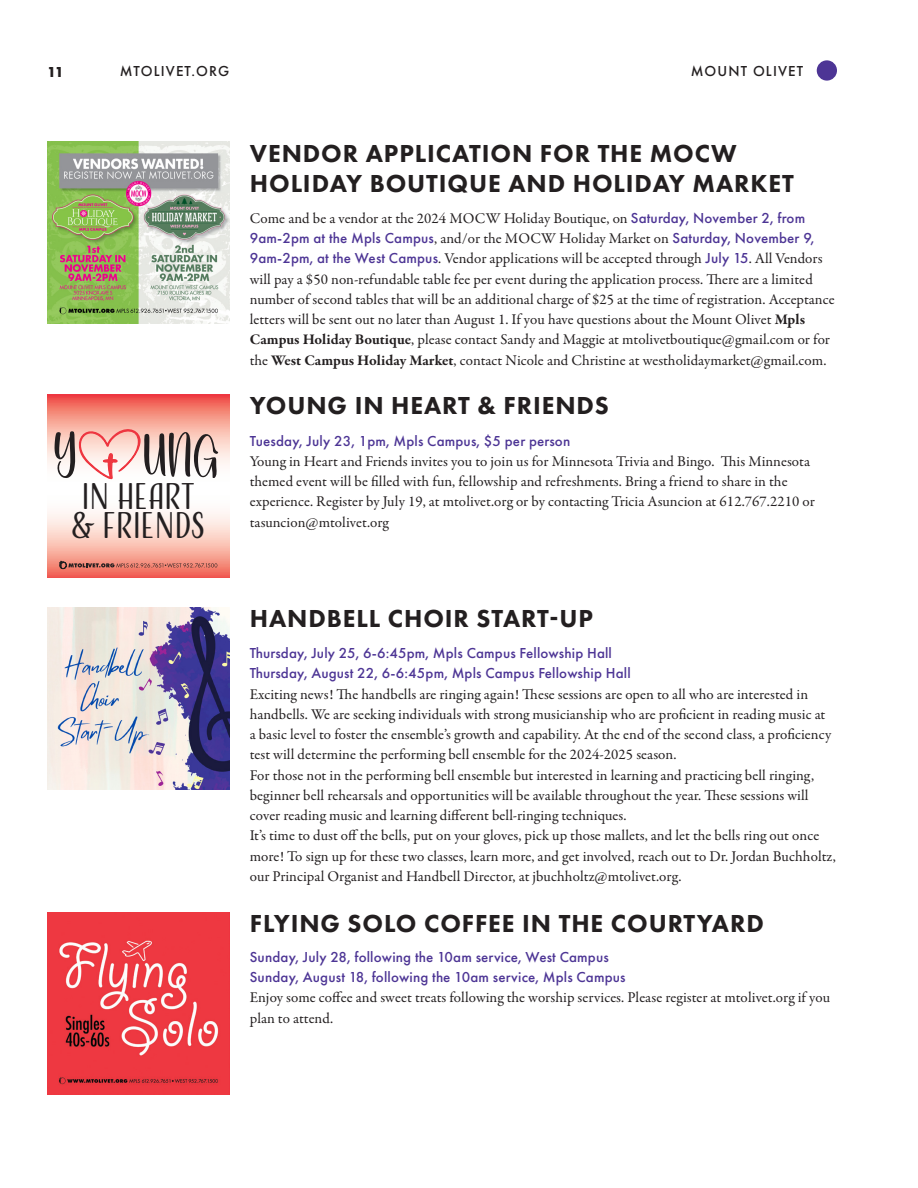
<style>
.page{position:relative;width:918px;height:1188px;background:#fff}
.page>*{position:absolute;margin:0;border:0;box-sizing:border-box;transform-origin:0 0}
.t1{font:62.4px "Amsterdam";color:#231f20}
.t2{font:34.65px/29.5px "Adorn S Condensed Sans";letter-spacing:-.015em;color:#231f20;text-align:center}
.t3{font:800 25.5px/30.3px "Futura PT";letter-spacing:.035em;color:#231f20}
.t4{font:15px/20.2px "Garamond Premr Pro";letter-spacing:.005em;color:#231f20}
.t5{font:500 15px "Futura PT";letter-spacing:.01em;color:#4d3595}
.t6{font:500 15px "Futura PT";letter-spacing:.075em;color:#231f20}
.t7{font:700 15px "Futura PT";color:#231f20}
.s1{font-family:"Futura PT";font-weight:500;color:#4d3595}
.s2{font-weight:700}
</style>
<div class="page">
<div style="left:817px;top:60px;width:20px;height:21px;background:#4d3595;border-radius:50%"></div>
<img style="left:47px;top:142px;width:183px;height:182px">
<img style="left:47px;top:608px;width:183px;height:182px">
<svg style="left:47px;top:395px;width:183px;height:182px"></svg>
<svg style="left:60px;top:561px;width:157px;height:8px"></svg>
<svg style="left:72px;top:427px;width:68px;height:56px"></svg>
<img style="left:47px;top:912px;width:183px;height:182px">
<p class="t7" style="left:47px;top:62px;width:18px">11</p>
<p class="t6" style="left:120px;top:62px;width:111px">MTOLIVET.ORG</p>
<p class="t6" style="left:691px;top:62px;width:114px">MOUNT OLIVET</p>
<p class="t3" style="left:250px;top:138px;width:546px">VENDOR APPLICATION FOR THE MOCW<br>HOLIDAY BOUTIQUE AND HOLIDAY MARKET</p>
<p class="t4" style="left:250px;top:208px;width:586px">Come and be a vendor at the 2024 MOCW Holiday Boutique, on <span class="s1">Saturday, November 2, from 9am-2pm at the Mpls Campus</span>, and/or the MOCW Holiday Market on <span class="s1">Saturday, November 9, 9am-2pm, at the West Campus</span>. Vendor applications will be accepted through <span class="s1">July 15</span>. All Vendors will pay a $50 non-refundable table fee per event during the application process. There are a limited number of second tables that will be an additional charge of $25 at the time of registration. Acceptance letters will be sent out no later than August 1. If you have questions about the Mount Olivet <span class="s2">Mpls Campus Holiday Boutique</span>, please contact Sandy and Maggie at mtolivetboutique@gmail.com or for the <span class="s2">West Campus Holiday Market</span>, contact Nicole and Christine at westholidaymarket@gmail.com.</p>
<p class="t1" style="left:56px;top:425px;width:166px">Y UNG</p>
<p class="t2" style="left:71px;top:481px;width:136px">IN HEART &amp; FRIENDS</p>
<p class="t3" style="left:250px;top:390px;width:361px">YOUNG IN HEART &amp; FRIENDS</p>
<p class="t5" style="left:250px;top:431px;width:322px">Tuesday, July 23, 1pm, Mpls Campus, $5 per person</p>
<p class="t4" style="left:250px;top:451px;width:567px">Young in Heart and Friends invites you to join us for Minnesota Trivia and Bingo. This Minnesota themed event will be filled with fun, fellowship and refreshments. Bring a friend to share in the experience. Register by July 19, at mtolivet.org or by contacting Tricia Asuncion at 612.767.2210 or tasuncion@mtolivet.org</p>
<p class="t3" style="left:250px;top:603px;width:345px">HANDBELL CHOIR START-UP</p>
<p class="t5" style="left:250px;top:644px;width:364px">Thursday, July 25, 6-6:45pm, Mpls Campus Fellowship Hall</p>
<p class="t5" style="left:250px;top:664px;width:382px">Thursday, August 22, 6-6:45pm, Mpls Campus Fellowship Hall</p>
<p class="t4" style="left:250px;top:684px;width:583px">Exciting news! The handbells are ringing again! These sessions are open to all who are interested in handbells. We are seeking individuals with strong musicianship who are proficient in reading music at a basic level to foster the ensemble’s growth and capability. At the end of the second class, a proficiency test will determine the performing bell ensemble for the 2024-2025 season.</p>
<p class="t4" style="left:250px;top:765px;width:566px">For those not in the performing bell ensemble but interested in learning and practicing bell ringing, beginner bell rehearsals and opportunities will be available throughout the year. These sessions will cover reading music and learning different bell-ringing techniques.</p>
<p class="t4" style="left:250px;top:826px;width:588px">It’s time to dust off the bells, put on your gloves, pick up those mallets, and let the bells ring out once more! To sign up for these two classes, learn more, and get involved, reach out to Dr. Jordan Buchholtz, our Principal Organist and Handbell Director, at jbuchholtz@mtolivet.org.</p>
<p class="t3" style="left:250px;top:907px;width:515px">FLYING SOLO COFFEE IN THE COURTYARD</p>
<p class="t5" style="left:250px;top:948px;width:361px">Sunday, July 28, following the 10am service, West Campus</p>
<p class="t5" style="left:250px;top:968px;width:377px">Sunday, August 18, following the 10am service, Mpls Campus</p>
<p class="t4" style="left:250px;top:988px;width:582px">Enjoy some coffee and sweet treats following the worship services. Please register at mtolivet.org if you plan to attend.</p>
</div>
